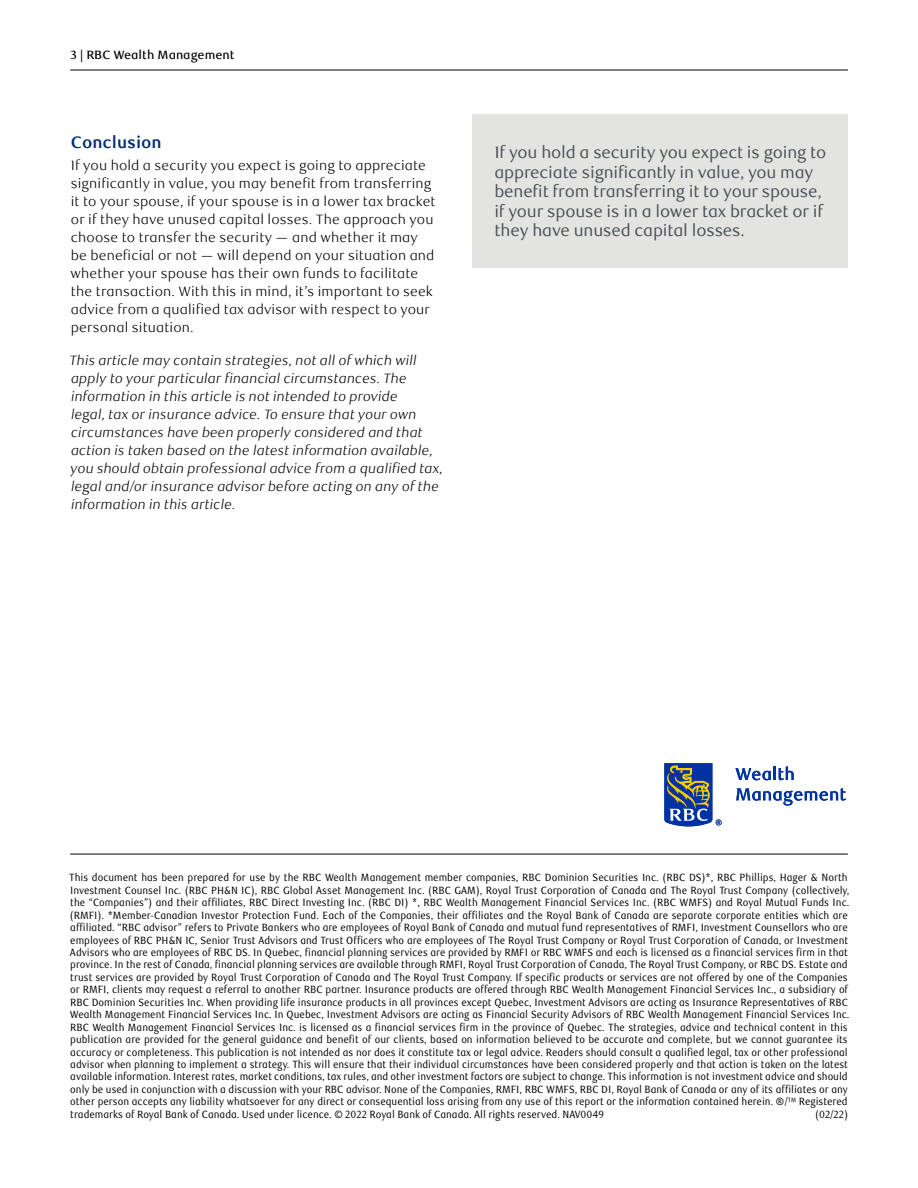
<style>
.page{position:relative;width:918px;height:1188px;background:#fff}
.page>*{position:absolute;margin:0;border:0;box-sizing:border-box;transform-origin:0 0}
.t1{font:16.5px/19.5px "RBC Text";letter-spacing:-.01em;color:#484f55}
._4-Text_Headline{font:700 16.5px "RBC Text";color:#002d74}
._5-Body_Copy{font:300 13.5px/18px "RBC Text";letter-spacing:.01em;color:#000}
._5-Body_Copy-2{font:italic 300 13.5px/18px "RBC Text";color:#000}
.t2{font:500 12px "RBC Text";color:#000}
._12-Disclaimer{font:10.5px/12.5px "RBC Text Cond";color:#000;scale:.95 1}
</style>
<div class="page">
<hr style="left:70px;top:70px;width:778px;height:1px;background:#000">
<div style="left:473px;top:114px;width:375px;height:154px;background:#e3e3e1"></div>
<hr style="left:70px;top:854px;width:778px;height:1px;background:#000">
<svg style="left:664px;top:763px;width:58px;height:63px"></svg>
<svg style="left:735px;top:766px;width:59px;height:14px"></svg>
<svg style="left:736px;top:788px;width:110px;height:18px"></svg>
<p class="t2" style="left:71px;top:47px;width:165px">3 | RBC Wealth Management</p>
<h2 class="_4-Text_Headline" style="left:71px;top:132px;width:93px">Conclusion</h2>
<p class="_5-Body_Copy" style="left:71px;top:157px;width:367px">If you hold a security you expect is going to appreciate significantly in value, you may benefit from transferring it to your spouse, if your spouse is in a lower tax bracket or if they have unused capital losses. The approach you choose to transfer the security — and whether it may be beneficial or not — will depend on your situation and whether your spouse has their own funds to facilitate the transaction. With this in mind, it’s important to seek advice from a qualified tax advisor with respect to your personal situation.</p>
<p class="_5-Body_Copy-2" style="left:69px;top:351px;width:375px">This article may contain strategies, not all of which will apply to your particular financial circumstances. The information in this article is not intended to provide<br>legal, tax or insurance advice. To ensure that your own circumstances have been properly considered and that action is taken based on the latest information available, you should obtain professional advice from a qualified tax, legal and/or insurance advisor before acting on any of the information in this article.</p>
<h1 class="t1" style="left:494px;top:143px;width:333px">If you hold a security you expect is going to appreciate significantly in value, you may benefit from transferring it to your spouse, if your spouse is in a lower tax bracket or if they have unused capital losses.</h1>
<p class="_12-Disclaimer" style="left:69px;top:872px;width:823px">This document has been prepared for use by the RBC Wealth Management member companies, RBC Dominion Securities Inc. (RBC DS)*, RBC Phillips, Hager &amp; North Investment Counsel Inc. (RBC PH&amp;N IC), RBC Global Asset Management Inc. (RBC GAM), Royal Trust Corporation of Canada and The Royal Trust Company (collectively, the “Companies”) and their affiliates, RBC Direct Investing Inc. (RBC DI) *, RBC Wealth Management Financial Services Inc. (RBC WMFS) and Royal Mutual Funds Inc. (RMFI). *Member-Canadian Investor Protection Fund. Each of the Companies, their affiliates and the Royal Bank of Canada are separate corporate entities which are affiliated. “RBC advisor” refers to Private Bankers who are employees of Royal Bank of Canada and mutual fund representatives of RMFI, Investment Counsellors who are employees of RBC PH&amp;N IC, Senior Trust Advisors and Trust Officers who are employees of The Royal Trust Company or Royal Trust Corporation of Canada, or Investment Advisors who are employees of RBC DS. In Quebec, financial planning services are provided by RMFI or RBC WMFS and each is licensed as a financial services firm in that province. In the rest of Canada, financial planning services are available through RMFI, Royal Trust Corporation of Canada, The Royal Trust Company, or RBC DS. Estate and trust services are provided by Royal Trust Corporation of Canada and The Royal Trust Company. If specific products or services are not offered by one of the Companies or RMFI, clients may request a referral to another RBC partner. Insurance products are offered through RBC Wealth Management Financial Services Inc., a subsidiary of RBC Dominion Securities Inc. When providing life insurance products in all provinces except Quebec, Investment Advisors are acting as Insurance Representatives of RBC Wealth Management Financial Services Inc. In Quebec, Investment Advisors are acting as Financial Security Advisors of RBC Wealth Management Financial Services Inc.<br>RBC Wealth Management Financial Services Inc. is licensed as a financial services firm in the province of Quebec. The strategies, advice and technical content in this publication are provided for the general guidance and benefit of our clients, based on information believed to be accurate and complete, but we cannot guarantee its accuracy or completeness. This publication is not intended as nor does it constitute tax or legal advice. Readers should consult a qualified legal, tax or other professional advisor when planning to implement a strategy. This will ensure that their individual circumstances have been considered properly and that action is taken on the latest available information. Interest rates, market conditions, tax rules, and other investment factors are subject to change. This information is not investment advice and should only be used in conjunction with a discussion with your RBC advisor. None of the Companies, RMFI, RBC WMFS, RBC DI, Royal Bank of Canada or any of its affiliates or any other person accepts any liability whatsoever for any direct or consequential loss arising from any use of this report or the information contained herein. ®/<sup>TM</sup> Registered trademarks of Royal Bank of Canada. Used under licence. © 2022 Royal Bank of Canada. All rights reserved. NAV0049</p>
<p class="_12-Disclaimer" style="left:815px;top:1108px;width:36px">(02/22)</p>
</div>
